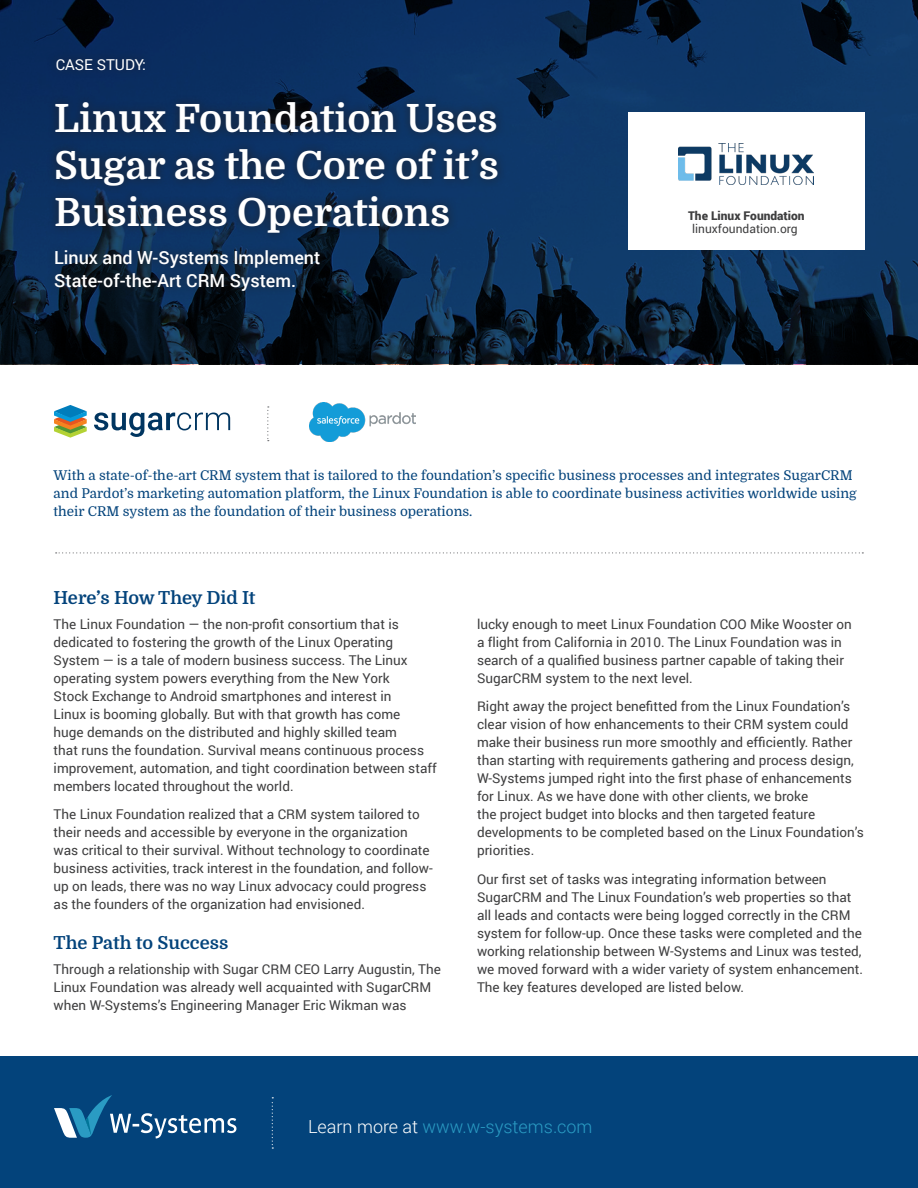
<style>
.page{position:relative;width:918px;height:1188px;background:#fff}
.page>*{position:absolute;margin:0;border:0;box-sizing:border-box;transform-origin:0 0}
.t1{font:700 39px/46.8px "Domine";color:#fff;text-align:justify}
.Subheader{font:500 18px/22.5px "Roboto";color:#fff}
.Section_Title{font:700 18px "Domine";color:#03437b}
.t2{font:300 18px "Roboto";color:#2a9bc3}
.t3{font:15px "Roboto";color:#fff}
.Body{font:13.5px/18px "Roboto";color:#3e3e3f}
.Introduction_section{font:13.5px/18px "Domine";color:#03437b}
.Body-2{font:12px "Roboto";color:#3e3e3f}
.Body-3{font:900 12px "Roboto";color:#3e3e3f}
.s1{color:#fff}
</style>
<div class="page">
<svg style="left:0;top:0;width:918px;height:364px;background:#0b2a4f"></svg>
<div style="left:47px;top:49px;width:107px;height:30px;background:#0b295a"></div>
<div style="left:0;top:1056px;width:918px;height:132px;background:#03437b"></div>
<svg style="left:272px;top:1097px;width:1px;height:52px"></svg>
<svg style="left:54px;top:1095px;width:182px;height:43px"></svg>
<svg style="left:56px;top:552px;width:807px;height:1px"></svg>
<div style="left:46px;top:93px;width:461px;height:150px;background:#231f20;opacity:.75"></div>
<div style="left:46px;top:242px;width:283px;height:58px;background:#231f20;opacity:.75"></div>
<div style="left:628px;top:113px;width:237px;height:137px;background:#fff"></div>
<img style="left:679px;top:144px;width:135px;height:41px">
<img style="left:309px;top:402px;width:106px;height:39px">
<svg style="left:267px;top:406px;width:2px;height:35px"></svg>
<svg style="left:94px;top:413px;width:136px;height:24px"></svg>
<svg style="left:54px;top:405px;width:33px;height:33px"></svg>
<p class="t3" style="left:56px;top:54px;width:92px">CASE STUDY:</p>
<p class="t1" style="left:54px;top:96px;width:446px">Linux Foundation Uses Sugar as the Core of it’s Business Operations</p>
<p class="Subheader" style="left:54px;top:246px;width:268px">Linux and W-Systems Implement<br>State-of-the-Art CRM System.</p>
<p class="Body-3" style="left:688px;top:207px;width:118px">The Linux Foundation</p>
<p class="Body-2" style="left:692px;top:221px;width:107px">linuxfoundation.org</p>
<p class="Introduction_section" style="left:54px;top:467px;width:805px">With a state-of-the-art CRM system that is tailored to the foundation’s specific business processes and integrates SugarCRM and Pardot’s marketing automation platform, the Linux Foundation is able to coordinate business activities worldwide using their CRM system as the foundation of their business operations.</p>
<p class="Section_Title" style="left:54px;top:588px;width:203px">Here’s How They Did It</p>
<p class="Body" style="left:54px;top:614px;width:385px">The Linux Foundation — the non-profit consortium that is dedicated to fostering the growth of the Linux Operating System — is a tale of modern business success. The Linux operating system powers everything from the New York<br>Stock Exchange to Android smartphones and interest in<br>Linux is booming globally. But with that growth has come<br>huge demands on the distributed and highly skilled team<br>that runs the foundation. Survival means continuous process improvement, automation, and tight coordination between staff members located throughout the world.</p>
<p class="Body" style="left:54px;top:805px;width:381px">The Linux Foundation realized that a CRM system tailored to their needs and accessible by everyone in the organization was critical to their survival. Without technology to coordinate business activities, track interest in the foundation, and follow&shy;up on leads, there was no way Linux advocacy could progress as the founders of the organization had envisioned.</p>
<p class="Section_Title" style="left:54px;top:933px;width:176px">The Path to Success</p>
<p class="Body" style="left:54px;top:959px;width:389px">Through a relationship with Sugar CRM CEO Larry Augustin, The<br>Linux Foundation was already well acquainted with SugarCRM when W-Systems’s Engineering Manager Eric Wikman was</p>
<p class="Body" style="left:477px;top:614px;width:376px">lucky enough to meet Linux Foundation COO Mike Wooster on a flight from California in 2010. The Linux Foundation was in search of a qualified business partner capable of taking their SugarCRM system to the next level.</p>
<p class="Body" style="left:477px;top:697px;width:388px">Right away the project benefitted from the Linux Foundation’s clear vision of how enhancements to their CRM system could make their business run more smoothly and efficiently. Rather than starting with requirements gathering and process design, W-Systems jumped right into the first phase of enhancements for Linux. As we have done with other clients, we broke<br>the project budget into blocks and then targeted feature developments to be completed based on the Linux Foundation’s priorities.</p>
<p class="Body" style="left:477px;top:869px;width:388px">Our first set of tasks was integrating information between SugarCRM and The Linux Foundation’s web properties so that all leads and contacts were being logged correctly in the CRM system for follow-up. Once these tasks were completed and the working relationship between W-Systems and Linux was tested, we moved forward with a wider variety of system enhancement.<br>The key features developed are listed below.</p>
<h2 class="t2" style="left:308px;top:1115px;width:286px"><span class="s1">Learn more at</span> www.w-systems.com</h2>
</div>
